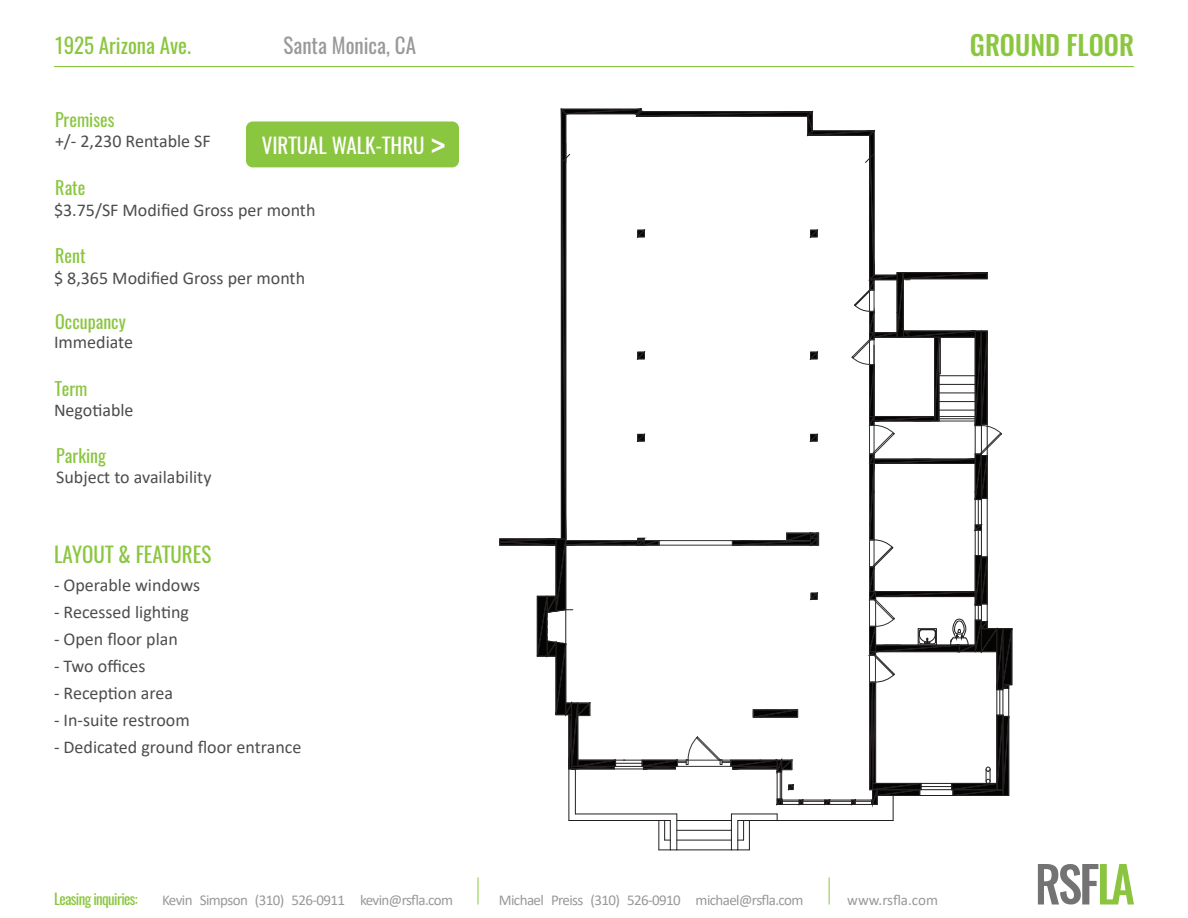
<style>
.page{position:relative;width:1188px;height:918px;background:#fff}
.page>*{position:absolute;margin:0;border:0;box-sizing:border-box;transform-origin:0 0}
.t1{font:500 27px "Oswald";color:#8bc640}
.t2{font:21px "Oswald";color:#8bc640}
.t3{font:21px "Oswald";color:#fff}
.t4{font:21px "Oswald";color:#989999}
.t5{font:18px "Calibri";color:#4e4d4d}
.t6{font:18px "Calibri";color:#4d4c4c}
.t7{font:18px "Oswald";color:#8bc640}
.t8{font:15px "Calibri";letter-spacing:-.04em;color:#989999}
.t9{font:15px "Oswald";letter-spacing:-.04em;color:#8bc640}
.t10{font:15px "Calibri";letter-spacing:-.005em;color:#989999}
.s1{font-size:28.5px}
</style>
<div class="page">
<svg style="left:478px;top:878px;width:1px;height:26px"></svg>
<svg style="left:829px;top:878px;width:1px;height:26px"></svg>
<svg style="left:1038px;top:864px;width:96px;height:41px"></svg>
<hr style="left:54px;top:66px;width:1080px;height:1px;background:#8bc640">
<hr style="left:677px;top:850px;width:54px;height:1px;background:#231f20">
<hr style="left:670px;top:820px;width:1px;height:30px;background:#231f20">
<hr style="left:677px;top:814px;width:1px;height:36px;background:#231f20">
<hr style="left:659px;top:820px;width:1px;height:30px;background:#231f20">
<hr style="left:738px;top:820px;width:1px;height:30px;background:#231f20">
<hr style="left:731px;top:814px;width:1px;height:36px;background:#231f20">
<hr style="left:749px;top:820px;width:1px;height:30px;background:#231f20">
<svg style="left:659px;top:850px;width:18px;height:1px"></svg>
<svg style="left:731px;top:850px;width:18px;height:1px"></svg>
<svg style="left:561px;top:108px;width:315px;height:164px"></svg>
<svg style="left:865px;top:143px;width:9px;height:20px"></svg>
<svg style="left:561px;top:143px;width:9px;height:20px"></svg>
<svg style="left:740px;top:116px;width:13px;height:1px"></svg>
<svg style="left:499px;top:272px;width:514px;height:569px"></svg>
<div style="left:246px;top:122px;width:213px;height:45px;background:#8bc640;border-radius:7px"></div>
<p class="t2" style="left:54px;top:31px;width:138px">1925 Arizona Ave.</p>
<p class="t4" style="left:284px;top:30px;width:134px">Santa Monica, CA</p>
<p class="t7" style="left:55px;top:108px;width:61px">Premises</p>
<p class="t6" style="left:55px;top:129px;width:157px">+/- 2,230 Rentable SF</p>
<p class="t7" style="left:55px;top:175px;width:31px">Rate</p>
<p class="t3" style="left:262px;top:131px;width:186px">VIRTUAL WALK-THRU <span class="s1">&gt;</span></p>
<p class="t6" style="left:54px;top:198px;width:263px">$3.75/SF Modified Gross per month</p>
<p class="t7" style="left:55px;top:243px;width:32px">Rent</p>
<p class="t6" style="left:54px;top:265px;width:253px">$ 8,365 Modified Gross per month</p>
<p class="t7" style="left:55px;top:309px;width:72px">Occupancy</p>
<p class="t6" style="left:54px;top:330px;width:81px">Immediate</p>
<p class="t7" style="left:55px;top:376px;width:34px">Term</p>
<p class="t6" style="left:54px;top:397px;width:81px">Negotiable</p>
<p class="t7" style="left:56px;top:443px;width:51px">Parking</p>
<p class="t5" style="left:56px;top:464px;width:157px">Subject to availability</p>
<p class="t2" style="left:54px;top:540px;width:159px">LAYOUT &amp; FEATURES</p>
<p class="t5" style="left:54px;top:572px;width:148px">- Operable windows</p>
<p class="t5" style="left:54px;top:599px;width:137px">- Recessed lighting</p>
<p class="t5" style="left:54px;top:626px;width:125px">- Open floor plan</p>
<p class="t5" style="left:54px;top:653px;width:93px">- Two offices</p>
<p class="t5" style="left:54px;top:680px;width:121px">- Reception area</p>
<p class="t5" style="left:54px;top:707px;width:137px">- In-suite restroom</p>
<p class="t5" style="left:54px;top:734px;width:249px">- Dedicated ground floor entrance</p>
<h1 class="t1" style="left:970px;top:27px;width:166px">GROUND FLOOR</h1>
<p class="t9" style="left:54px;top:888px;width:85px">Leasing inquiries:</p>
<p class="t8" style="left:162px;top:889px;width:293px">Kevin Simpson (310) 526-0911 kevin@rsfla.com</p>
<p class="t8" style="left:499px;top:889px;width:306px">Michael Preiss (310) 526-0910 michael@rsfla.com</p>
<p class="t10" style="left:847px;top:889px;width:92px">www.rsfla.com</p>
</div>
